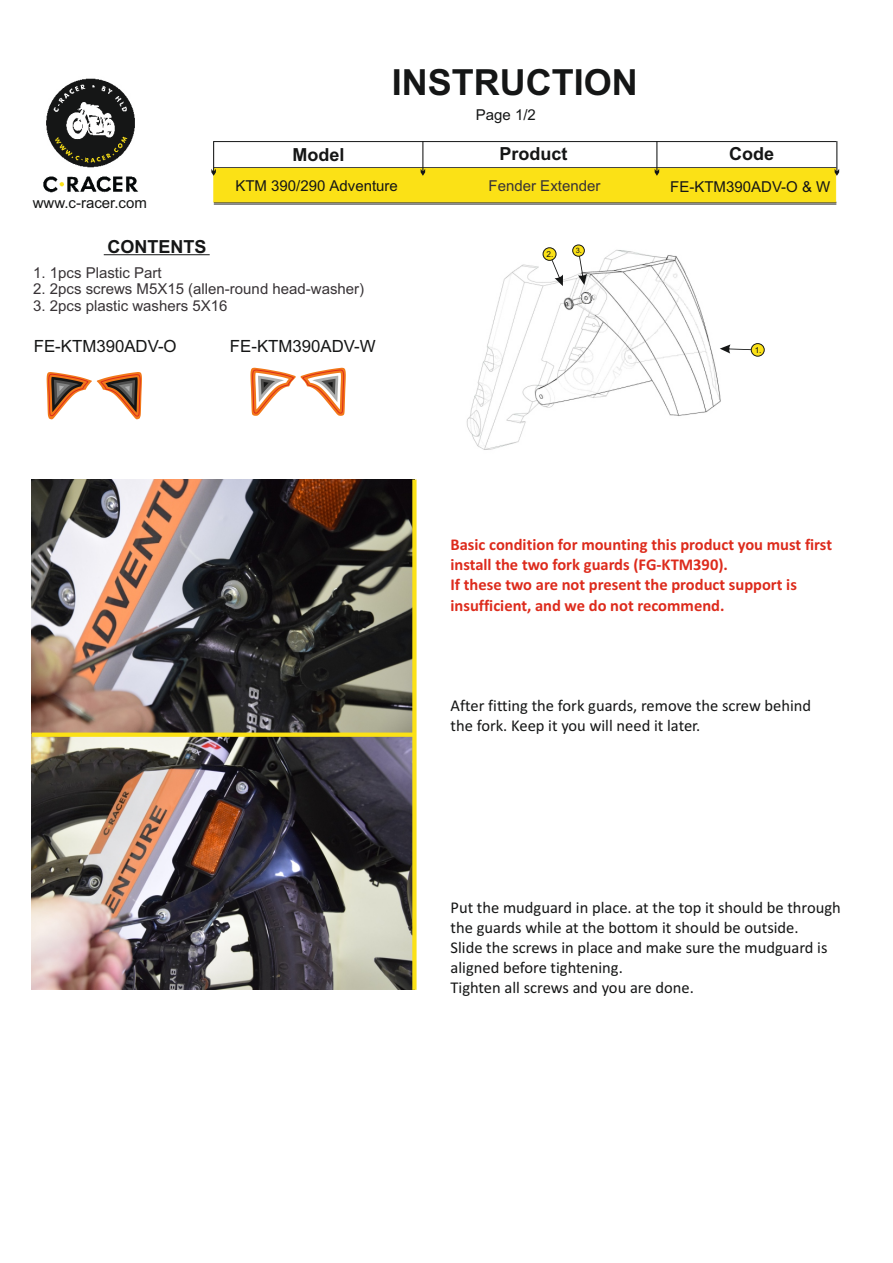
<style>
.page{position:relative;width:893px;height:1263px;background:#fff}
.page>*{position:absolute;margin:0;border:0;box-sizing:border-box;transform-origin:0 0}
.t1{font:700 36px "Arial";color:#151616}
.t2{font:700 18px "Arial";color:#151616}
.t3{font:16.8px "Arial";color:#151616}
.t4{font:16.5px/20.1px "Calibri";color:#151616}
.t5{font:700 16.5px/20.1px "Calibri";color:#dd2b1c}
.t6{font:15px "Arial";color:#383336}
.t7{font:15px "Arial";color:#151616}
.t8{font:8.25px "Arial";color:#151616}
.t9{font:7.35px "Arial";color:#151616}
</style>
<div class="page">
<img style="left:43px;top:78px;width:96px;height:115px">
<hr style="left:214px;top:204px;width:622px;height:1px;background:#151616">
<svg style="left:211px;top:141px;width:628px;height:62px"></svg>
<hr style="left:104px;top:254px;width:106px;height:1px;background:#151616">
<img style="left:466px;top:244px;width:264px;height:206px">
<svg style="left:549px;top:254px;width:14px;height:32px"></svg>
<div style="left:543px;top:248px;width:13px;height:12px;background:#fbe116;border:1px solid #151616;border-radius:50%"></div>
<svg style="left:720px;top:344px;width:32px;height:9px"></svg>
<div style="left:751px;top:343px;width:13px;height:13px;background:#fbe116;border:1px solid #151616;border-radius:50%"></div>
<svg style="left:581px;top:292px;width:10px;height:11px"></svg>
<svg style="left:578px;top:251px;width:9px;height:34px"></svg>
<div style="left:572px;top:245px;width:12px;height:11px;background:#fbe116;border:1px solid #151616;border-radius:50%"></div>
<img style="left:32px;top:479px;width:380px;height:511px">
<div style="left:412px;top:479px;width:5px;height:511px;background:#fbe116"></div>
<div style="left:32px;top:732px;width:382px;height:5px;background:#fbe116"></div>
<svg style="left:47px;top:372px;width:95px;height:48px"></svg>
<svg style="left:250px;top:367px;width:96px;height:49px"></svg>
<h1 class="t1" style="left:392px;top:69px;width:247px">INSTRUCTION</h1>
<p class="t7" style="left:476px;top:109px;width:62px">Page 1/2</p>
<p class="t7" style="left:33px;top:197px;width:116px">www.c-racer.com</p>
<p class="t2" style="left:107px;top:240px;width:100px">CONTENTS</p>
<p class="t2" style="left:293px;top:148px;width:54px">Model</p>
<p class="t2" style="left:500px;top:147px;width:70px">Product</p>
<p class="t2" style="left:729px;top:147px;width:47px">Code</p>
<p class="t7" style="left:235px;top:180px;width:164px">ΚΤΜ 390/290 Adventure</p>
<p class="t7" style="left:670px;top:181px;width:162px">FE-KTM390ADV-O &amp; W</p>
<p class="t6" style="left:489px;top:180px;width:113px">Fender Extender</p>
<p class="t8" style="left:546px;top:251px;width:8px">2.</p>
<p class="t9" style="left:576px;top:248px;width:8px">3.</p>
<p class="t6" style="left:33px;top:267px;width:130px">1. 1pcs Plastic Part</p>
<p class="t6" style="left:33px;top:283px;width:332px">2. 2pcs screws Μ5Χ15 (allen-round head-washer)</p>
<p class="t6" style="left:33px;top:300px;width:196px">3. 2pcs plastic washers 5Χ16</p>
<p class="t3" style="left:34px;top:340px;width:144px">FE-KTM390ADV-O</p>
<p class="t3" style="left:230px;top:340px;width:147px">FE-KTM390ADV-W</p>
<p class="t8" style="left:755px;top:347px;width:8px">1.</p>
<p class="t5" style="left:450px;top:536px;width:383px">Basic condition for mounting this product you must first install the two fork guards (FG-KTM390).<br>If these two are not present the product support is insufficient, and we do not recommend.</p>
<p class="t4" style="left:450px;top:697px;width:362px">After fitting the fork guards, remove the screw behind the fork. Keep it you will need it later.</p>
<p class="t4" style="left:450px;top:898px;width:392px">Put the mudguard in place. at the top it should be through the guards while at the bottom it should be outside.<br>Slide the screws in place and make sure the mudguard is aligned before tightening.<br>Tighten all screws and you are done.</p>
</div>
